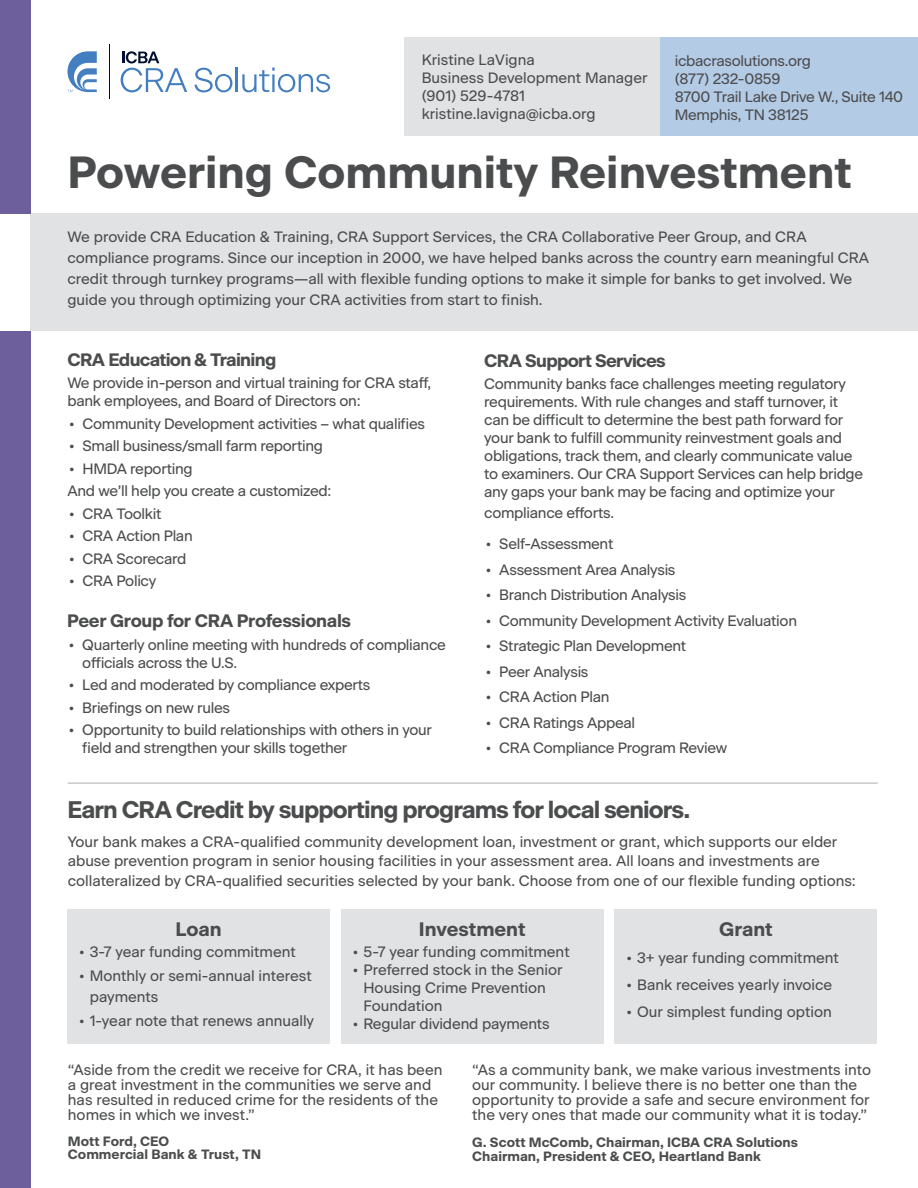
<style>
.page{position:relative;width:918px;height:1188px;background:#fff}
.page>*{position:absolute;margin:0;border:0;box-sizing:border-box;transform-origin:0 0}
.t1{font:700 45px "Beausite Classic";color:#4b4c4d}
.t2{font:700 24px "Beausite Classic";letter-spacing:-.04em;color:#4b4c4d}
.t3{font:700 19.5px "Beausite Classic";color:#4b4c4d}
.t4{font:700 18px "Beausite Classic";letter-spacing:-.04em;color:#4b4c4d}
.t5{font:700 18px "Beausite Classic";letter-spacing:-.02em;color:#4b4c4d}
.t6{font:15px/18px "Beausite Classic";letter-spacing:-.01em;color:#4b4c4d}
.t7{font:15px/18px "Beausite Classic";letter-spacing:-.01em;color:#4d4d4f}
.t8{font:700 13.5px/13.5px "Beausite Classic";color:#4b4c4d}
</style>
<div class="page">
<div style="left:31px;top:213px;width:887px;height:118px;background:#e1e2e4"></div>
<div style="left:0;top:0;width:31px;height:214px;background:#6c5f9c"></div>
<div style="left:660px;top:38px;width:258px;height:98px;background:#b4cbe6"></div>
<div style="left:0;top:331px;width:31px;height:857px;background:#6c5f9c"></div>
<hr style="left:109px;top:44px;width:1px;height:55px;background:#000e31">
<svg style="left:68px;top:51px;width:29px;height:41px"></svg>
<svg style="left:121px;top:51px;width:66px;height:41px"></svg>
<svg style="left:195px;top:68px;width:37px;height:24px"></svg>
<hr style="left:236px;top:67px;width:2px;height:25px;background:#437ec1">
<svg style="left:242px;top:67px;width:88px;height:25px"></svg>
<div style="left:67px;top:909px;width:263px;height:134px;background:#e1e2e4"></div>
<div style="left:341px;top:909px;width:263px;height:134px;background:#e1e2e4"></div>
<div style="left:615px;top:909px;width:262px;height:134px;background:#e1e2e4"></div>
<hr style="left:68px;top:782px;width:810px;height:2px;background:#c7c8ca">
<div style="left:404px;top:38px;width:256px;height:98px;background:#e1e2e4"></div>
<p class="t7" style="left:422px;top:50px;width:227px">Kristine LaVigna<br>Business Development Manager (901) 529-4781 kristine.lavigna@icba.org</p>
<p class="t7" style="left:675px;top:50px;width:230px">icbacrasolutions.org<br>(877) 232-0859<br>8700 Trail Lake Drive W., Suite 140<br>Memphis, TN 38125</p>
<h1 class="t1" style="left:68px;top:138px;width:786px">Powering Community Reinvestment</h1>
<p class="t6" style="left:68px;top:225px;width:803px;line-height:21px">We provide CRA Education &amp; Training, CRA Support Services, the CRA Collaborative Peer Group, and CRA compliance programs. Since our inception in 2000, we have helped banks across the country earn meaningful CRA credit through turnkey programs—all with flexible funding options to make it simple for banks to get involved. We guide you through optimizing your CRA activities from start to finish.</p>
<p class="t4" style="left:68px;top:346px;width:210px">CRA Education &amp; Training</p>
<p class="t6" style="left:68px;top:373px;width:365px">We provide in-person and virtual training for CRA staff, bank employees, and Board of Directors on:</p>
<p class="t6" style="left:69px;top:413px;width:358px">• Community Development activities – what qualifies</p>
<p class="t6" style="left:69px;top:436px;width:255px">• Small business/small farm reporting</p>
<p class="t6" style="left:68px;top:456px;width:265px;line-height:22.5px">• HMDA reporting<br>And we’ll help you create a customized:</p>
<p class="t6" style="left:69px;top:503px;width:94px">• CRA Toolkit</p>
<p class="t6" style="left:69px;top:526px;width:125px">• CRA Action Plan</p>
<p class="t6" style="left:69px;top:548px;width:119px">• CRA Scorecard</p>
<p class="t6" style="left:69px;top:571px;width:89px">• CRA Policy</p>
<p class="t5" style="left:67px;top:607px;width:285px">Peer Group for CRA Professionals</p>
<p class="t6" style="left:82px;top:634px;width:365px;text-indent:-14px">• Quarterly online meeting with hundreds of compliance officials across the U.S.</p>
<p class="t6" style="left:69px;top:675px;width:303px">• Led and moderated by compliance experts</p>
<p class="t6" style="left:69px;top:697px;width:163px">• Briefings on new rules</p>
<p class="t6" style="left:82px;top:720px;width:351px;text-indent:-14px">• Opportunity to build relationships with others in your field and strengthen your skills together</p>
<p class="t4" style="left:484px;top:347px;width:183px">CRA Support Services</p>
<p class="t6" style="left:484px;top:374px;width:380px">Community banks face challenges meeting regulatory requirements. With rule changes and staff turnover, it can be difficult to determine the best path forward for your bank to fulfill community reinvestment goals and obligations, track them, and clearly communicate value to examiners. Our CRA Support Services can help bridge any gaps your bank may be facing and optimize your</p>
<p class="t6" style="left:484px;top:503px;width:131px">compliance efforts.</p>
<p class="t6" style="left:486px;top:534px;width:129px">• Self-Assessment</p>
<p class="t6" style="left:486px;top:559px;width:191px">• Assessment Area Analysis</p>
<p class="t6" style="left:486px;top:585px;width:202px">• Branch Distribution Analysis</p>
<p class="t6" style="left:486px;top:610px;width:313px">• Community Development Activity Evaluation</p>
<p class="t6" style="left:486px;top:636px;width:202px">• Strategic Plan Development</p>
<p class="t6" style="left:486px;top:661px;width:104px">• Peer Analysis</p>
<p class="t6" style="left:486px;top:687px;width:125px">• CRA Action Plan</p>
<p class="t6" style="left:486px;top:712px;width:151px">• CRA Ratings Appeal</p>
<p class="t6" style="left:486px;top:738px;width:243px">• CRA Compliance Program Review</p>
<h2 class="t2" style="left:68px;top:791px;width:624px">Earn CRA Credit by supporting programs for local seniors.</h2>
<p class="t6" style="left:68px;top:831px;width:790px;line-height:19.5px">Your bank makes a CRA-qualified community development loan, investment or grant, which supports our elder abuse prevention program in senior housing facilities in your assessment area. All loans and investments are collateralized by CRA-qualified securities selected by your bank. Choose from one of our flexible funding options:</p>
<h3 class="t3" style="left:175px;top:915px;width:48px">Loan</h3>
<p class="t6" style="left:79px;top:942px;width:218px">• 3-7 year funding commitment</p>
<p class="t6" style="left:90px;top:964px;width:223px;line-height:21px;text-indent:-10px">• Monthly or semi-annual interest payments</p>
<p class="t6" style="left:79px;top:1011px;width:236px">• 1-year note that renews annually</p>
<h3 class="t3" style="left:419px;top:915px;width:108px">Investment</h3>
<p class="t6" style="left:353px;top:942px;width:218px">• 5-7 year funding commitment</p>
<p class="t6" style="left:363px;top:960px;width:201px;text-indent:-10px">• Preferred stock in the Senior<br>Housing Crime Prevention<br>Foundation</p>
<p class="t6" style="left:353px;top:1014px;width:198px">• Regular dividend payments</p>
<h3 class="t3" style="left:719px;top:915px;width:55px">Grant</h3>
<p class="t6" style="left:627px;top:948px;width:214px">• 3+ year funding commitment</p>
<p class="t6" style="left:627px;top:975px;width:207px">• Bank receives yearly invoice</p>
<p class="t6" style="left:627px;top:1002px;width:207px">• Our simplest funding option</p>
<p class="t6" style="left:68px;top:1061px;width:376px;line-height:15px">“Aside from the credit we receive for CRA, it has been a great investment in the communities we serve and has resulted in reduced crime for the residents of the homes in which we invest.”</p>
<p class="t8" style="left:68px;top:1133px;width:195px">Mott Ford, CEO<br>Commercial Bank &amp; Trust, TN</p>
<p class="t6" style="left:472px;top:1061px;width:400px;line-height:15px">“As a community bank, we make various investments into our community. I believe there is no better one than the opportunity to provide a safe and secure environment for the very ones that made our community what it is today.”</p>
<p class="t8" style="left:472px;top:1135px;width:327px">G. Scott McComb, Chairman, ICBA CRA Solutions<br>Chairman, President &amp; CEO, Heartland Bank</p>
</div>
